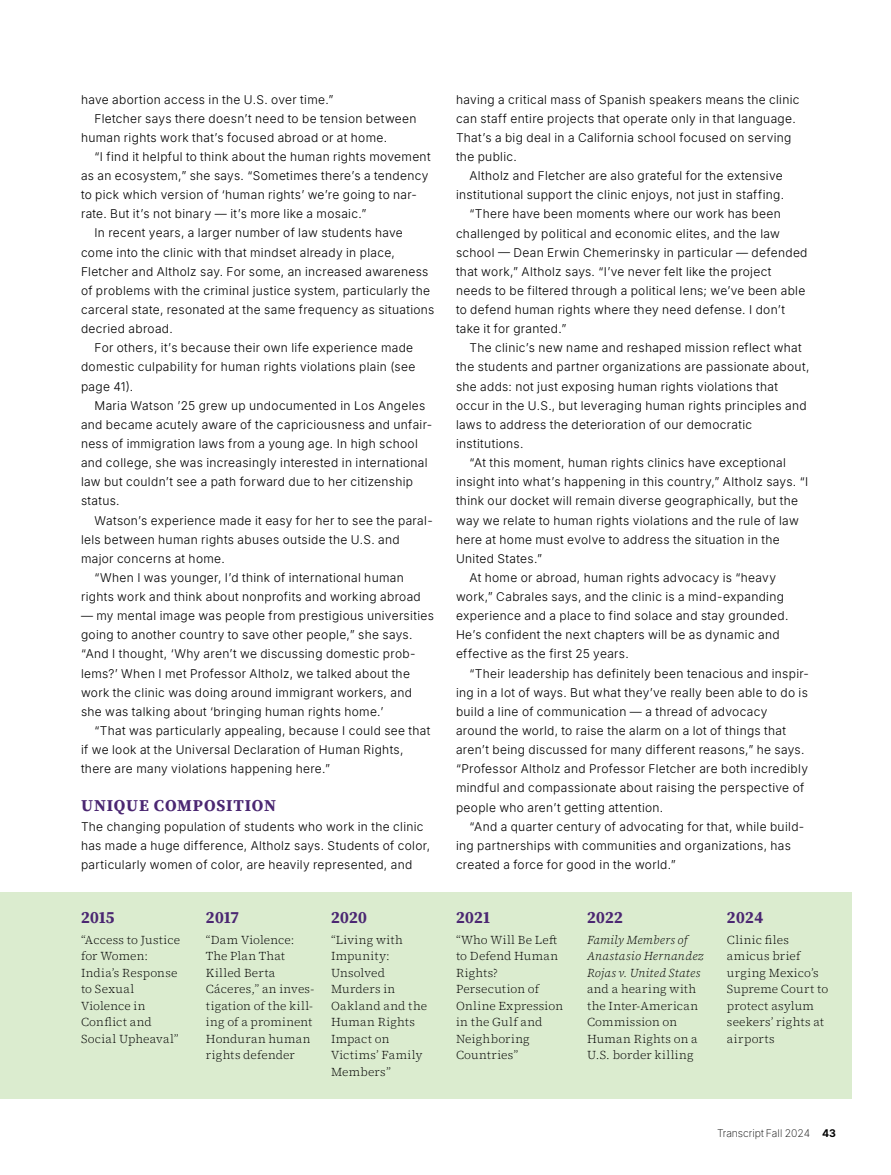
<style>
.page{position:relative;width:891px;height:1175px;background:#fff}
.page>*{position:absolute;margin:0;border:0;box-sizing:border-box;transform-origin:0 0}
.t1{font:700 16.5px "Source Serif Pro";letter-spacing:.03em;color:#4b2772}
.t2{font:700 16.5px "Source Serif Pro";letter-spacing:.055em;color:#4b2772}
.t3{font:300 12px/19.2px "Inter";letter-spacing:.03em;color:#000}
.t4{font:300 12px/16.5px "Source Serif 4";letter-spacing:.02em;color:#000}
.t5{font:italic 300 12px/16.5px "Source Serif 4";letter-spacing:.02em;color:#000}
.t6{font:200 10.5px "Inter";letter-spacing:-.005em;color:#000}
.s1{font-weight:700}
</style>
<div class="page">
<div style="left:0;top:891px;width:851px;height:207px;background:#dbeccf"></div>
<p class="t3" style="left:81px;top:89px;width:254px">have abortion access in the U.S. over time.”</p>
<p class="t3" style="left:94px;top:108px;width:324px">Fletcher says there doesn’t need to be tension between</p>
<p class="t3" style="left:81px;top:127px;width:308px">human rights work that’s focused abroad or at home.</p>
<p class="t3" style="left:94px;top:147px;width:338px">“I find it helpful to think about the human rights movement</p>
<p class="t3" style="left:81px;top:166px;width:349px">as an ecosystem,” she says. “Sometimes there’s a tendency</p>
<p class="t3" style="left:81px;top:185px;width:337px">to pick which version of ‘human rights’ we’re going to nar-</p>
<p class="t3" style="left:81px;top:204px;width:287px">rate. But it’s not binary — it’s more like a mosaic.”</p>
<p class="t3" style="left:94px;top:223px;width:310px">In recent years, a larger number of law students have</p>
<p class="t3" style="left:81px;top:242px;width:315px">come into the clinic with that mindset already in place,</p>
<p class="t3" style="left:81px;top:261px;width:349px">Fletcher and Altholz say. For some, an increased awareness</p>
<p class="t3" style="left:81px;top:280px;width:351px">of problems with the criminal justice system, particularly the</p>
<p class="t3" style="left:81px;top:300px;width:355px">carceral state, resonated at the same frequency as situations</p>
<p class="t3" style="left:81px;top:319px;width:93px">decried abroad.</p>
<p class="t3" style="left:94px;top:338px;width:320px">For others, it’s because their own life experience made</p>
<p class="t3" style="left:81px;top:357px;width:336px">domestic culpability for human rights violations plain (see</p>
<p class="t3" style="left:81px;top:376px;width:54px">page 41).</p>
<p class="t3" style="left:94px;top:395px;width:332px">Maria Watson ’25 grew up undocumented in Los Angeles</p>
<p class="t3" style="left:81px;top:414px;width:353px">and became acutely aware of the capriciousness and unfair-</p>
<p class="t3" style="left:81px;top:433px;width:338px">ness of immigration laws from a young age. In high school</p>
<p class="t3" style="left:81px;top:453px;width:348px">and college, she was increasingly interested in international</p>
<p class="t3" style="left:81px;top:472px;width:334px">law but couldn’t see a path forward due to her citizenship</p>
<p class="t3" style="left:81px;top:491px;width:40px">status.</p>
<p class="t3" style="left:94px;top:510px;width:340px">Watson’s experience made it easy for her to see the paral-</p>
<p class="t3" style="left:81px;top:529px;width:320px">lels between human rights abuses outside the U.S. and</p>
<p class="t3" style="left:81px;top:548px;width:145px">major concerns at home.</p>
<p class="t3" style="left:94px;top:567px;width:311px">“When I was younger, I’d think of international human</p>
<p class="t3" style="left:81px;top:587px;width:341px">rights work and think about nonprofits and working abroad</p>
<p class="t3" style="left:81px;top:606px;width:354px">— my mental image was people from prestigious universities going to another country to save other people,” she says. “And I thought, ‘Why aren’t we discussing domestic prob&shy;lems?’ When I met Professor Altholz, we talked about the work the clinic was doing around immigrant workers, and she was talking about ‘bringing human rights home.’</p>
<p class="t3" style="left:81px;top:720px;width:351px;text-indent:14px">“That was particularly appealing, because I could see that if we look at the Universal Declaration of Human Rights, there are many violations happening here.”</p>
<h1 class="t2" style="left:81px;top:794px;width:197px">UNIQUE COMPOSITION</h1>
<p class="t3" style="left:81px;top:816px;width:351px">The changing population of students who work in the clinic has made a huge difference, Altholz says. Students of color, particularly women of color, are heavily represented, and</p>
<h1 class="t1" style="left:81px;top:905px;width:35px">2015</h1>
<p class="t4" style="left:81px;top:931px;width:101px">“Access to Justice for Women:<br>India’s Response to Sexual<br>Violence in<br>Conflict and<br>Social Upheaval”</p>
<h1 class="t1" style="left:206px;top:905px;width:35px">2017</h1>
<p class="t4" style="left:206px;top:931px;width:110px">“Dam Violence:<br>The Plan That<br>Killed Berta<br>Cáceres,” an inves&shy;tigation of the kill&shy;ing of a prominent<br>Honduran human rights defender</p>
<h1 class="t1" style="left:331px;top:905px;width:37px">2020</h1>
<p class="t4" style="left:331px;top:931px;width:98px">“Living with<br>Impunity:<br>Unsolved<br>Murders in<br>Oakland and the<br>Human Rights<br>Impact on<br>Victims’ Family<br>Members”</p>
<p class="t3" style="left:456px;top:89px;width:345px">having a critical mass of Spanish speakers means the clinic can staff entire projects that operate only in that language.<br>That’s a big deal in a California school focused on serving the public.</p>
<p class="t3" style="left:470px;top:166px;width:315px">Altholz and Fletcher are also grateful for the extensive</p>
<p class="t3" style="left:456px;top:185px;width:330px">institutional support the clinic enjoys, not just in staffing.</p>
<p class="t3" style="left:470px;top:204px;width:313px">“There have been moments where our work has been</p>
<p class="t3" style="left:456px;top:223px;width:326px">challenged by political and economic elites, and the law</p>
<p class="t3" style="left:456px;top:242px;width:353px">school — Dean Erwin Chemerinsky in particular — defended</p>
<p class="t3" style="left:456px;top:261px;width:317px">that work,” Altholz says. “I’ve never felt like the project</p>
<p class="t3" style="left:456px;top:280px;width:351px">needs to be filtered through a political lens; we’ve been able</p>
<p class="t3" style="left:456px;top:300px;width:331px">to defend human rights where they need defense. I don’t</p>
<p class="t3" style="left:456px;top:319px;width:112px">take it for granted.”</p>
<p class="t3" style="left:470px;top:338px;width:334px">The clinic’s new name and reshaped mission reflect what</p>
<p class="t3" style="left:456px;top:357px;width:355px">the students and partner organizations are passionate about,</p>
<p class="t3" style="left:456px;top:376px;width:324px">she adds: not just exposing human rights violations that</p>
<p class="t3" style="left:456px;top:395px;width:352px">occur in the U.S., but leveraging human rights principles and</p>
<p class="t3" style="left:456px;top:414px;width:298px">laws to address the deterioration of our democratic</p>
<p class="t3" style="left:456px;top:433px;width:69px">institutions.</p>
<p class="t3" style="left:470px;top:453px;width:318px">“At this moment, human rights clinics have exceptional</p>
<p class="t3" style="left:456px;top:472px;width:354px">insight into what’s happening in this country,” Altholz says. “I</p>
<p class="t3" style="left:456px;top:491px;width:344px">think our docket will remain diverse geographically, but the</p>
<p class="t3" style="left:456px;top:510px;width:344px">way we relate to human rights violations and the rule of law</p>
<p class="t3" style="left:456px;top:529px;width:325px">here at home must evolve to address the situation in the</p>
<p class="t3" style="left:456px;top:548px;width:87px">United States.”</p>
<p class="t3" style="left:470px;top:567px;width:308px">At home or abroad, human rights advocacy is “heavy</p>
<p class="t3" style="left:456px;top:587px;width:330px">work,” Cabrales says, and the clinic is a mind-expanding</p>
<p class="t3" style="left:456px;top:606px;width:334px">experience and a place to find solace and stay grounded.</p>
<p class="t3" style="left:456px;top:625px;width:325px">He’s confident the next chapters will be as dynamic and</p>
<p class="t3" style="left:456px;top:644px;width:174px">effective as the first 25 years.</p>
<p class="t3" style="left:470px;top:663px;width:341px">“Their leadership has definitely been tenacious and inspir-</p>
<p class="t3" style="left:456px;top:682px;width:353px">ing in a lot of ways. But what they’ve really been able to do is</p>
<p class="t3" style="left:456px;top:701px;width:313px">build a line of communication — a thread of advocacy</p>
<p class="t3" style="left:456px;top:720px;width:332px">around the world, to raise the alarm on a lot of things that</p>
<p class="t3" style="left:456px;top:740px;width:350px">aren’t being discussed for many different reasons,” he says.</p>
<p class="t3" style="left:456px;top:759px;width:354px">“Professor Altholz and Professor Fletcher are both incredibly</p>
<p class="t3" style="left:456px;top:778px;width:350px">mindful and compassionate about raising the perspective of</p>
<p class="t3" style="left:456px;top:797px;width:209px">people who aren’t getting attention.</p>
<p class="t3" style="left:470px;top:816px;width:336px">“And a quarter century of advocating for that, while build-</p>
<p class="t3" style="left:456px;top:835px;width:337px">ing partnerships with communities and organizations, has</p>
<p class="t3" style="left:456px;top:854px;width:221px">created a force for good in the world.”</p>
<h1 class="t1" style="left:456px;top:905px;width:35px">2021</h1>
<p class="t4" style="left:456px;top:931px;width:109px">“Who Will Be Left to Defend Human<br>Rights?<br>Persecution of<br>Online Expression in the Gulf and<br>Neighboring<br>Countries”</p>
<h1 class="t1" style="left:587px;top:905px;width:37px">2022</h1>
<p class="t5" style="left:587px;top:931px;width:118px">Family Members of<br>Anastasio Hernandez<br>Rojas v. United States</p>
<p class="t4" style="left:587px;top:981px;width:113px">and a hearing with the Inter-American<br>Commission on<br>Human Rights on a<br>U.S. border killing</p>
<h1 class="t1" style="left:727px;top:905px;width:38px">2024</h1>
<p class="t4" style="left:727px;top:931px;width:103px">Clinic files amicus brief urging Mexico’s<br>Supreme Court to protect asylum seekers’ rights at airports</p>
<p class="t6" style="left:717px;top:1125px;width:120px">Transcript Fall 2024 <span class="s1">43</span></p>
</div>
